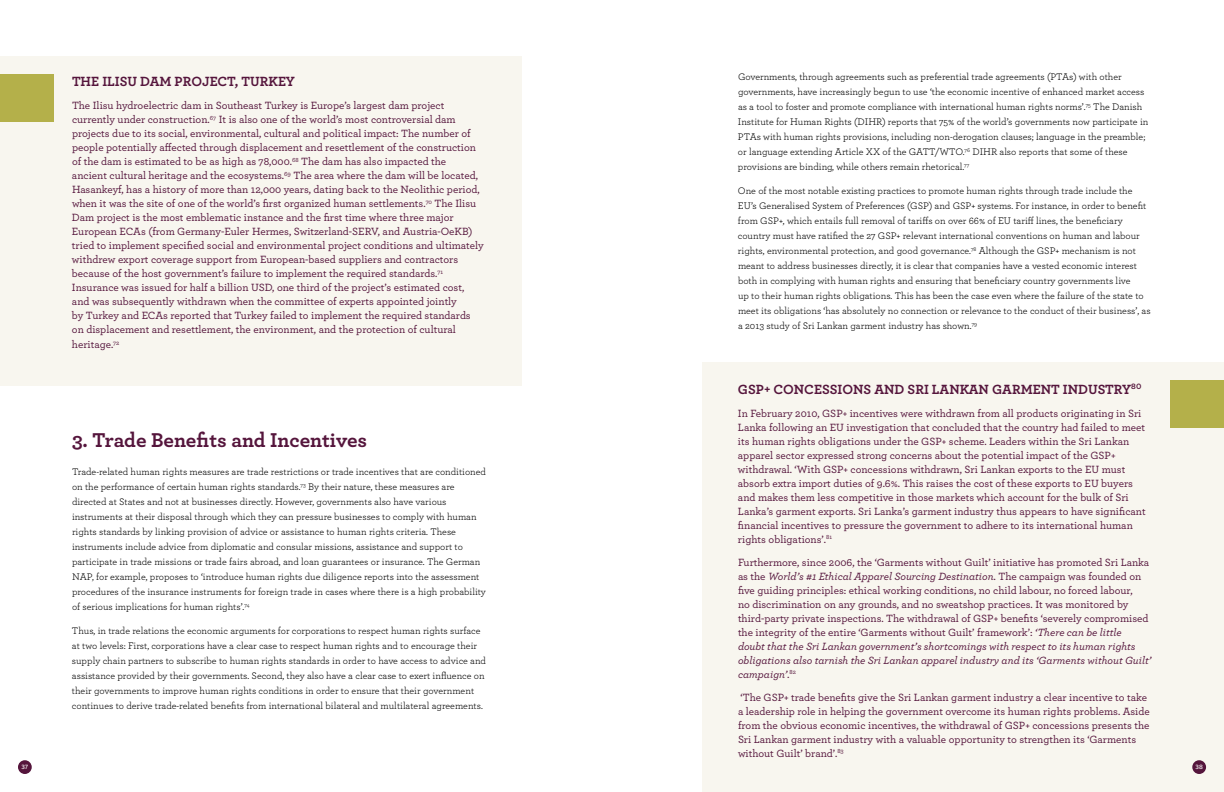
<style>
.page{position:relative;width:1224px;height:792px;background:#fff}
.page>*{position:absolute;margin:0;border:0;box-sizing:border-box;transform-origin:0 0}
.t1{font:700 21px "Archer";color:#55153c}
.t2{font:700 14px "Archer";color:#55153c}
.t3{font:500 11px/14px "Archer";color:#55153c}
.t4{font:10px/15px "Archer";color:#000}
.t5{font:600 6px "Amsi Pro";color:#fff}
.s1{font-style:italic}
</style>
<div class="page">
<div style="left:18px;top:760px;width:14px;height:14px;background:#55153c;border-radius:50%"></div>
<div style="left:702px;top:362px;width:522px;height:430px;background:#f8f6ef"></div>
<div style="left:1170px;top:380px;width:54px;height:48px;background:#b4b04a"></div>
<div style="left:0;top:56px;width:522px;height:329px;background:#f8f6ef"></div>
<div style="left:0;top:74px;width:54px;height:48px;background:#b4b04a"></div>
<div style="left:1192px;top:760px;width:14px;height:14px;background:#55153c;border-radius:50%"></div>
<p class="t5" style="left:21px;top:763px;width:8px">37</p>
<p class="t2" style="left:72px;top:70px;width:224px">THE ILISU DAM PROJECT, TURKEY</p>
<p class="t3" style="left:72px;top:98px;width:413px">The Ilisu hydroelectric dam in Southeast Turkey is Europe’s largest dam project currently under construction.<sup>67</sup> It is also one of the world’s most controversial dam projects due to its social, environmental, cultural and political impact: The number of people potentially affected through displacement and resettlement of the construction of the dam is estimated to be as high as 78,000.<sup>68</sup> The dam has also impacted the ancient cultural heritage and the ecosystems.<sup>69</sup> The area where the dam will be located, Hasankeyf, has a history of more than 12,000 years, dating back to the Neolithic period, when it was the site of one of the world’s first organized human settlements.<sup>70</sup> The Ilisu Dam project is the most emblematic instance and the first time where three major European ECAs (from Germany-Euler Hermes, Switzerland-SERV, and Austria-OeKB) tried to implement specified social and environmental project conditions and ultimately withdrew export coverage support from European-based suppliers and contractors because of the host government’s failure to implement the required standards.<sup>71<br></sup>Insurance was issued for half a billion USD, one third of the project’s estimated cost, and was subsequently withdrawn when the committee of experts appointed jointly<br>by Turkey and ECAs reported that Turkey failed to implement the required standards on displacement and resettlement, the environment, and the protection of cultural</p>
<p class="t3" style="left:72px;top:337px;width:49px">heritage.<sup>72</sup></p>
<h1 class="t1" style="left:72px;top:423px;width:297px">3. Trade Benefits and Incentives</h1>
<p class="t4" style="left:72px;top:464px;width:416px">Trade-related human rights measures are trade restrictions or trade incentives that are conditioned on the performance of certain human rights standards.<sup>73</sup> By their nature, these measures are directed at States and not at businesses directly. However, governments also have various instruments at their disposal through which they can pressure businesses to comply with human rights standards by linking provision of advice or assistance to human rights criteria. These instruments include advice from diplomatic and consular missions, assistance and support to participate in trade missions or trade fairs abroad, and loan guarantees or insurance. The German NAP, for example, proposes to ‘introduce human rights due diligence reports into the assessment procedures of the insurance instruments for foreign trade in cases where there is a high probability of serious implications for human rights’.<sup>74</sup></p>
<p class="t4" style="left:72px;top:623px;width:416px">Thus, in trade relations the economic arguments for corporations to respect human rights surface at two levels: First, corporations have a clear case to respect human rights and to encourage their supply chain partners to subscribe to human rights standards in order to have access to advice and assistance provided by their governments. Second, they also have a clear case to exert influence on their governments to improve human rights conditions in order to ensure that their government continues to derive trade-related benefits from international bilateral and multilateral agreements.</p>
<p class="t4" style="left:738px;top:69px;width:412px">Governments, through agreements such as preferential trade agreements (PTAs) with other governments, have increasingly begun to use ‘the economic incentive of enhanced market access as a tool to foster and promote compliance with international human rights norms’.<sup>75</sup> The Danish Institute for Human Rights (DIHR) reports that 75% of the world’s governments now participate in PTAs with human rights provisions, including non-derogation clauses; language in the preamble; or language extending Article XX of the GATT/WTO.<sup>76</sup> DIHR also reports that some of these provisions are binding, while others remain rhetorical.<sup>77</sup></p>
<p class="t4" style="left:738px;top:183px;width:414px">One of the most notable existing practices to promote human rights through trade include the EU’s Generalised System of Preferences (GSP) and GSP+ systems. For instance, in order to benefit from GSP+, which entails full removal of tariffs on over 66% of EU tariff lines, the beneficiary country must have ratified the 27 GSP+ relevant international conventions on human and labour rights, environmental protection, and good governance.<sup>78</sup> Although the GSP+ mechanism is not meant to address businesses directly, it is clear that companies have a vested economic interest both in complying with human rights and ensuring that beneficiary country governments live<br>up to their human rights obligations. This has been the case even where the failure of the state to meet its obligations ‘has absolutely no connection or relevance to the conduct of their business’, as a 2013 study of Sri Lankan garment industry has shown.<sup>79</sup></p>
<p class="t2" style="left:738px;top:378px;width:405px">GSP+ CONCESSIONS AND SRI LANKAN GARMENT INDUSTRY<sup>80</sup></p>
<p class="t3" style="left:738px;top:406px;width:409px">In February 2010, GSP+ incentives were withdrawn from all products originating in Sri Lanka following an EU investigation that concluded that the country had failed to meet its human rights obligations under the GSP+ scheme. Leaders within the Sri Lankan apparel sector expressed strong concerns about the potential impact of the GSP+ withdrawal. ‘With GSP+ concessions withdrawn, Sri Lankan exports to the EU must absorb extra import duties of 9.6%. This raises the cost of these exports to EU buyers and makes them less competitive in those markets which account for the bulk of Sri Lanka’s garment exports. Sri Lanka’s garment industry thus appears to have significant financial incentives to pressure the government to adhere to its international human rights obligations’.<sup>81</sup></p>
<p class="t3" style="left:738px;top:555px;width:415px">Furthermore, since 2006, the ‘Garments without Guilt’ initiative has promoted Sri Lanka as the <span class="s1">World’s #1 Ethical Apparel Sourcing Destination.</span> The campaign was founded on five guiding principles: ethical working conditions, no child labour, no forced labour,<br>no discrimination on any grounds, and no sweatshop practices. It was monitored by third-party private inspections. The withdrawal of GSP+ benefits ‘severely compromised the integrity of the entire ‘Garments without Guilt’ framework’: <span class="s1">‘There can be little doubt that the Sri Lankan government’s shortcomings with respect to its human rights obligations also tarnish the Sri Lankan apparel industry and its ‘Garments without Guilt’ campaign’.</span><sup>82</sup></p>
<p class="t3" style="left:738px;top:690px;width:413px">‘The GSP+ trade benefits give the Sri Lankan garment industry a clear incentive to take a leadership role in helping the government overcome its human rights problems. Aside from the obvious economic incentives, the withdrawal of GSP+ concessions presents the Sri Lankan garment industry with a valuable opportunity to strengthen its ‘Garments without Guilt’ brand’.<sup>83</sup></p>
<p class="t5" style="left:1196px;top:763px;width:9px">38</p>
</div>
